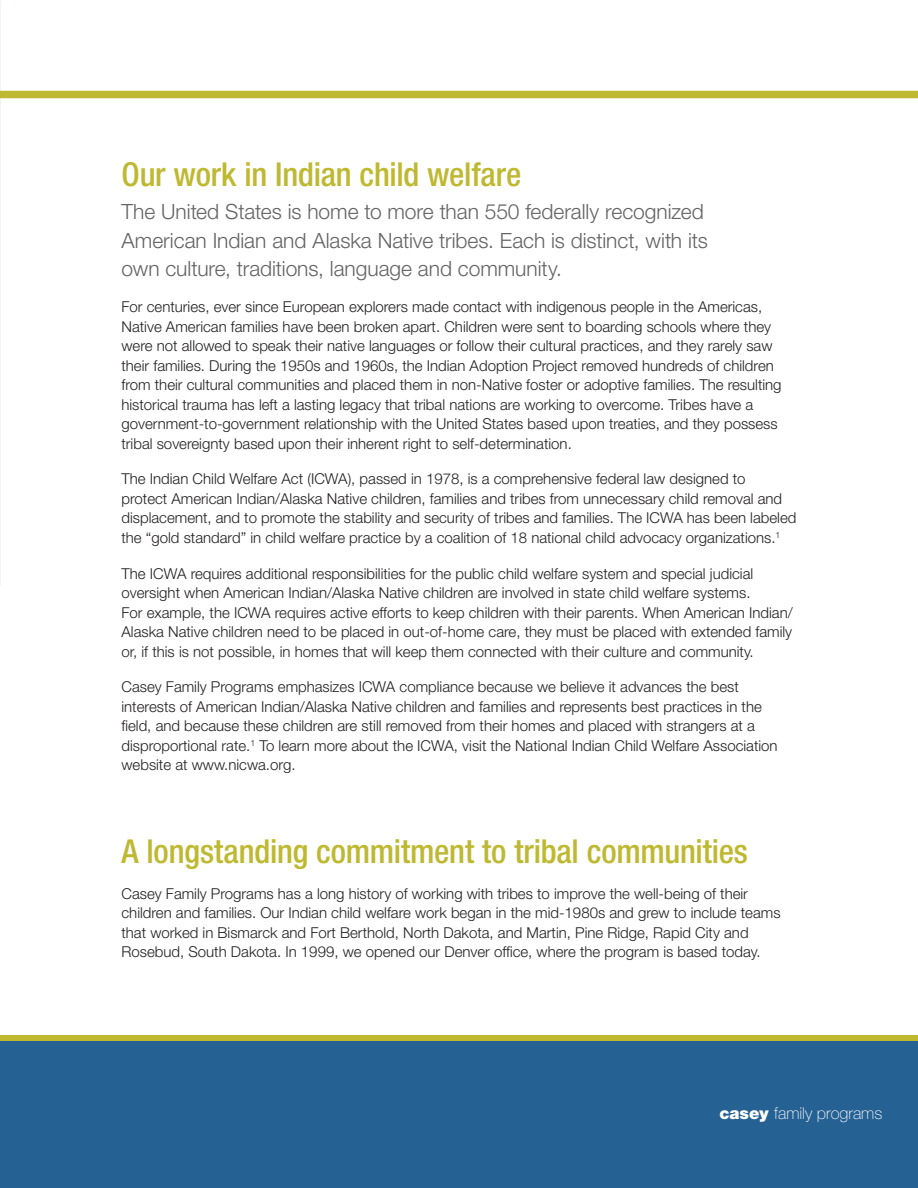
<style>
.page{position:relative;width:918px;height:1188px;background:#fff}
.page>*{position:absolute;margin:0;border:0;box-sizing:border-box;transform-origin:0 0}
.head_1{font:500 condensed 33px "Helvetica Neue LT Std";letter-spacing:-.005em;color:#beb931}
.t1{font:300 21px/28.5px "Helvetica Neue LT Std";color:#636366}
.t2{font:100 16.5px "Helvetica Neue LT Std";color:#fff}
.body{font:300 15px/19.5px "Helvetica Neue LT Std";color:#231f20}
.s1{font-weight:900}
</style>
<div class="page">
<div style="left:0;top:91px;width:918px;height:7px;background:#beb931"></div>
<div style="left:0;top:1041px;width:918px;height:147px;background:#266194"></div>
<div style="left:0;top:1035px;width:918px;height:6px;background:#beb931"></div>
<p class="head_1" style="left:122px;top:154px;width:401px">Our work in Indian child welfare</p>
<p class="t1" style="left:122px;top:197px;width:588px">The United States is home to more than 550 federally recognized<br>American Indian and Alaska Native tribes. Each is distinct, with its own culture, traditions, language and community.</p>
<p class="body" style="left:122px;top:297px;width:662px">For centuries, ever since European explorers made contact with indigenous people in the Americas, Native American families have been broken apart. Children were sent to boarding schools where they were not allowed to speak their native languages or follow their cultural practices, and they rarely saw their families. During the 1950s and 1960s, the Indian Adoption Project removed hundreds of children from their cultural communities and placed them in non-Native foster or adoptive families. The resulting historical trauma has left a lasting legacy that tribal nations are working to overcome. Tribes have a government-to-government relationship with the United States based upon treaties, and they possess tribal sovereignty based upon their inherent right to self-determination.</p>
<p class="body" style="left:122px;top:469px;width:676px">The Indian Child Welfare Act (ICWA), passed in 1978, is a comprehensive federal law designed to<br>protect American Indian/Alaska Native children, families and tribes from unnecessary child removal and displacement, and to promote the stability and security of tribes and families. The ICWA has been labeled the “gold standard” in child welfare practice by a coalition of 18 national child advocacy organizations.<sup>1</sup></p>
<p class="body" style="left:121px;top:563px;width:673px">The ICWA requires additional responsibilities for the public child welfare system and special judicial oversight when American Indian/Alaska Native children are involved in state child welfare systems.<br>For example, the ICWA requires active efforts to keep children with their parents. When American Indian/ Alaska Native children need to be placed in out-of-home care, they must be placed with extended family or, if this is not possible, in homes that will keep them connected with their culture and community.</p>
<p class="body" style="left:121px;top:677px;width:658px">Casey Family Programs emphasizes ICWA compliance because we believe it advances the best interests of American Indian/Alaska Native children and families and represents best practices in the field, and because these children are still removed from their homes and placed with strangers at a disproportional rate.<sup>1</sup> To learn more about the ICWA, visit the National Indian Child Welfare Association website at www.nicwa.org.</p>
<p class="head_1" style="left:121px;top:832px;width:628px">A longstanding commitment to tribal communities</p>
<p class="body" style="left:121px;top:884px;width:661px">Casey Family Programs has a long history of working with tribes to improve the well-being of their children and families. Our Indian child welfare work began in the mid-1980s and grew to include teams that worked in Bismarck and Fort Berthold, North Dakota, and Martin, Pine Ridge, Rapid City and Rosebud, South Dakota. In 1999, we opened our Denver office, where the program is based today.</p>
<p class="t2" style="left:719px;top:1104px;width:164px"><span class="s1">casey</span> family programs</p>
</div>
